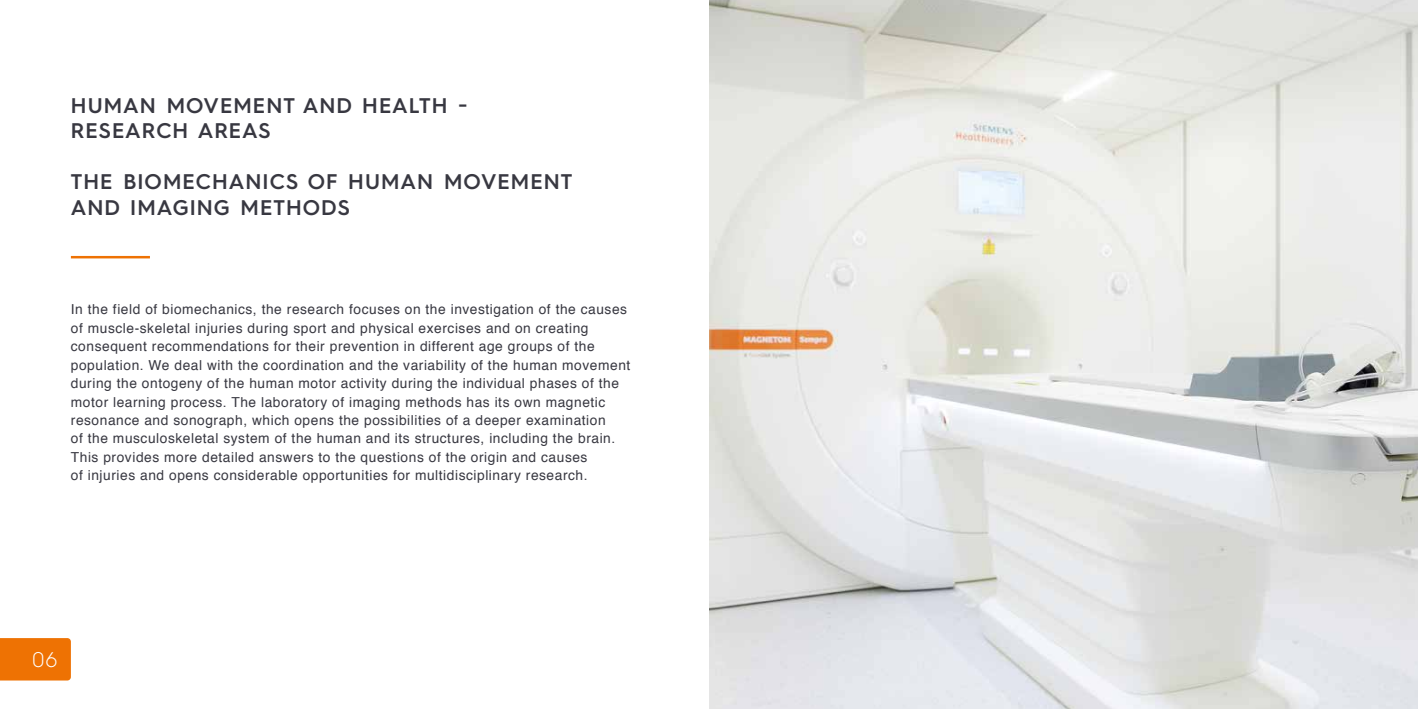
<style>
.page{position:relative;width:1418px;height:709px;background:#fff}
.page>*{position:absolute;margin:0;border:0;box-sizing:border-box;transform-origin:0 0}
.t1{font:600 21.25px/25.5px "Hurme Geometric Sans 3";letter-spacing:.05em;color:#383841}
.t2{font:300 21.25px "Hurme Geometric Sans 3";color:#fff}
.t3{font:13.75px/18.5px "Helvetica";letter-spacing:.04em;color:#383841}
</style>
<div class="page">
<hr style="left:71px;top:256px;width:79px;height:2px;background:#ee7203">
<div style="left:0;top:638px;width:71px;height:42px;background:#ee7203"></div>
<img style="left:709px;top:0;width:708px;height:709px">
<h1 class="t1" style="left:71px;top:91px;width:398px">HUMAN MOVEMENT AND HEALTH -<br>RESEARCH AREAS</h1>
<h1 class="t1" style="left:71px;top:168px;width:503px">THE BIOMECHANICS OF HUMAN MOVEMENT<br>AND IMAGING METHODS</h1>
<p class="t3" style="left:71px;top:300px;width:561px">In the field of biomechanics, the research focuses on the investigation of the causes of muscle-skeletal injuries during sport and physical exercises and on creating consequent recommendations for their prevention in different age groups of the population. We deal with the coordination and the variability of the human movement during the ontogeny of the human motor activity during the individual phases of the motor learning process. The laboratory of imaging methods has its own magnetic resonance and sonograph, which opens the possibilities of a deeper examination<br>of the musculoskeletal system of the human and its structures, including the brain.<br>This provides more detailed answers to the questions of the origin and causes<br>of injuries and opens considerable opportunities for multidisciplinary research.</p>
<h1 class="t2" style="left:32px;top:645px;width:26px">06</h1>
</div>
